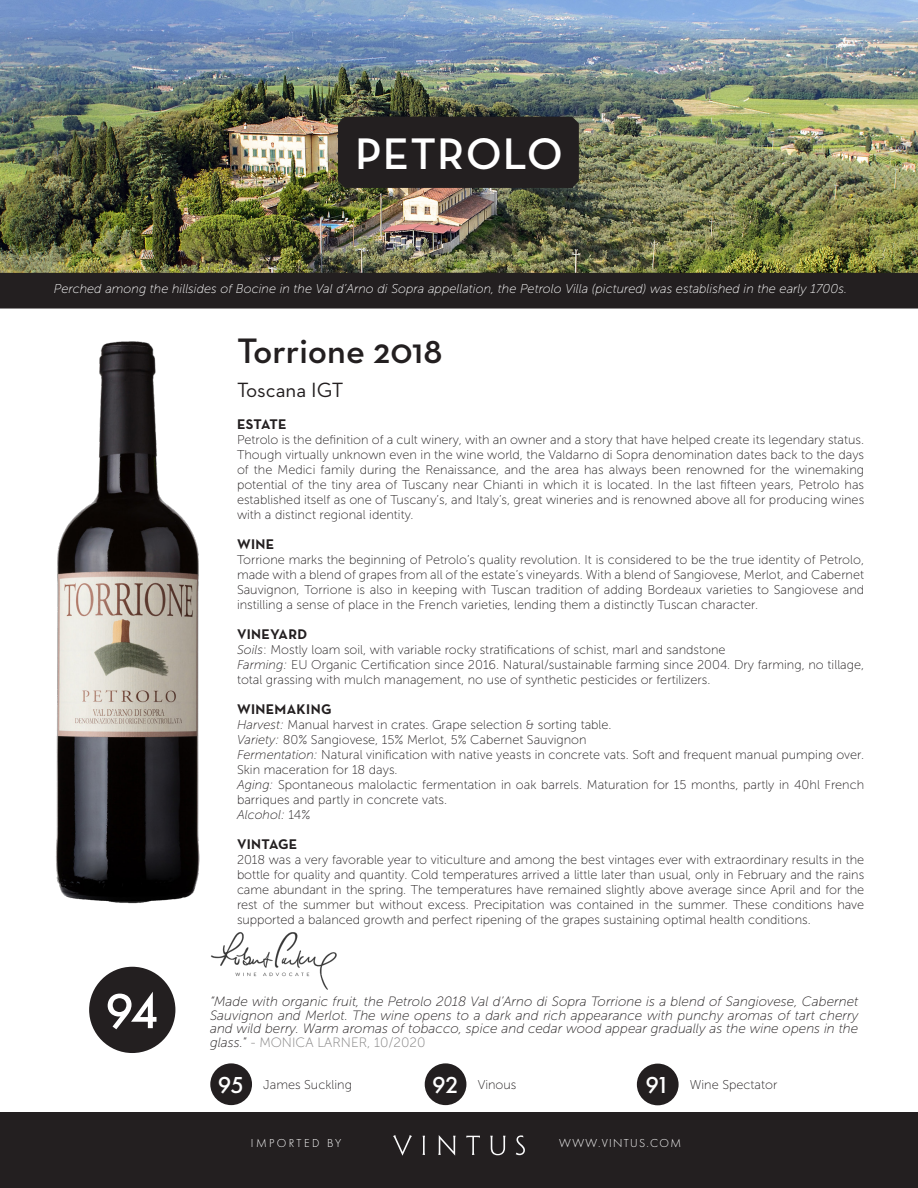
<style>
.page{position:relative;width:918px;height:1188px;background:#fff}
.page>*{position:absolute;margin:0;border:0;box-sizing:border-box;transform-origin:0 0}
.t1{font:500 51px "Futura PT";color:#fff}
.t2{font:600 45px "Neutraface Text";letter-spacing:.025em;color:#fff}
.t3{font:600 36px "Neutraface Text";color:#231f20}
.t4{font:500 24px "Futura PT";color:#fff}
.t5{font:21px "Neutraface Text";color:#231f20}
.t6{font:700 14.25px "Neutraface Text";letter-spacing:.025em;color:#231f20}
.t7{font:italic 13.5px/13.5px "Museo Sans 100";color:#231f20;text-align:justify}
.t8{font:12.75px/15px "Museo Sans 100";color:#231f20;text-align:justify}
.t9{font:italic 12.75px "Museo Sans 100";color:#fff}
.t10{font:italic 12.75px "Museo Sans 100";color:#231f20}
.t11{font:300 12px "Futura PT";letter-spacing:.11em;color:#fff}
.t12{font:300 12px "Futura PT";letter-spacing:.2em;color:#fff}
.s1{font-style:italic}
.s2{font-style:normal}
.s3{font-style:normal;color:#7f7e7e}
</style>
<div class="page">
<div style="left:89px;top:967px;width:86px;height:86px;background:#231f20;border-radius:50%"></div>
<div style="left:210px;top:1063px;width:42px;height:42px;background:#231f20;border-radius:50%"></div>
<img style="left:211px;top:932px;width:126px;height:57px">
<div style="left:425px;top:1063px;width:41px;height:42px;background:#231f20;border-radius:50%"></div>
<div style="left:637px;top:1064px;width:42px;height:41px;background:#231f20;border-radius:50%"></div>
<img style="left:0;top:0;width:918px;height:273px">
<div style="left:1px;top:274px;width:916px;height:34px;background:#231f20"></div>
<div style="left:0;top:273px;width:918px;height:36px;border:2px solid #231f20"></div>
<div style="left:338px;top:117px;width:241px;height:71px;background:#231f20"></div>
<div style="left:0;top:1112px;width:918px;height:76px;background:#231f20"></div>
<svg style="left:516px;top:1135px;width:9px;height:20px"></svg>
<svg style="left:466px;top:1136px;width:14px;height:19px"></svg>
<svg style="left:438px;top:1135px;width:18px;height:21px"></svg>
<svg style="left:423px;top:1136px;width:2px;height:19px"></svg>
<svg style="left:393px;top:1135px;width:19px;height:21px"></svg>
<svg style="left:490px;top:1136px;width:16px;height:19px"></svg>
<img style="left:56px;top:341px;width:144px;height:563px">
<p class="t2" style="left:355px;top:126px;width:209px">PETROLO</p>
<p class="t9" style="left:54px;top:282px;width:795px">Perched among the hillsides of Bocine in the Val d’Arno di Sopra appellation, the Petrolo Villa (pictured) was established in the early 1700s.</p>
<p class="t3" style="left:237px;top:328px;width:207px">Torrione 2018</p>
<p class="t5" style="left:237px;top:376px;width:108px">Toscana IGT</p>
<p class="t6" style="left:237px;top:415px;width:51px">ESTATE</p>
<p class="t8" style="left:237px;top:432px;width:629px">Petrolo is the definition of a cult winery, with an owner and a story that have helped create its legendary status.<br>Though virtually unknown even in the wine world, the Valdarno di Sopra denomination dates back to the days of the Medici family during the Renaissance, and the area has always been renowned for the winemaking potential of the tiny area of Tuscany near Chianti in which it is located. In the last fifteen years, Petrolo has established itself as one of Tuscany’s, and Italy’s, great wineries and is renowned above all for producing wines with a distinct regional identity.</p>
<p class="t6" style="left:237px;top:535px;width:39px">WINE</p>
<p class="t8" style="left:237px;top:552px;width:629px">Torrione marks the beginning of Petrolo’s quality revolution. It is considered to be the true identity of Petrolo, made with a blend of grapes from all of the estate’s vineyards. With a blend of Sangiovese, Merlot, and Cabernet Sauvignon, Torrione is also in keeping with Tuscan tradition of adding Bordeaux varieties to Sangiovese and instilling a sense of place in the French varieties, lending them a distinctly Tuscan character.</p>
<p class="t6" style="left:237px;top:625px;width:72px">VINEYARD</p>
<p class="t8" style="left:237px;top:642px;width:490px"><span class="s1">Soils</span>: Mostly loam soil, with variable rocky stratifications of schist, marl and sandstone</p>
<p class="t8" style="left:237px;top:657px;width:629px"><span class="s1">Farming:</span> EU Organic Certification since 2016. Natural/sustainable farming since 2004. Dry farming, no tillage, total grassing with mulch management, no use of synthetic pesticides or fertilizers.</p>
<p class="t6" style="left:237px;top:700px;width:96px">WINEMAKING</p>
<p class="t8" style="left:237px;top:717px;width:376px"><span class="s1">Harvest:</span> Manual harvest in crates. Grape selection &amp; sorting table.</p>
<p class="t8" style="left:237px;top:732px;width:351px"><span class="s1">Variety:</span> 80% Sangiovese, 15% Merlot, 5% Cabernet Sauvignon</p>
<p class="t8" style="left:237px;top:747px;width:629px"><span class="s1">Fermentation:</span> Natural vinification with native yeasts in concrete vats. Soft and frequent manual pumping over.<br>Skin maceration for 18 days.</p>
<p class="t8" style="left:237px;top:777px;width:629px"><span class="s1">Aging:</span> Spontaneous malolactic fermentation in oak barrels. Maturation for 15 months, partly in 40hl French barriques and partly in concrete vats.</p>
<p class="t10" style="left:237px;top:808px;width:75px">Alcohol: <span class="s2">14%</span></p>
<p class="t6" style="left:237px;top:835px;width:62px">VINTAGE</p>
<p class="t8" style="left:237px;top:852px;width:629px">2018 was a very favorable year to viticulture and among the best vintages ever with extraordinary results in the bottle for quality and quantity. Cold temperatures arrived a little later than usual, only in February and the rains came abundant in the spring. The temperatures have remained slightly above average since April and for the rest of the summer but without excess. Precipitation was contained in the summer. These conditions have supported a balanced growth and perfect ripening of the grapes sustaining optimal health conditions.</p>
<p class="t1" style="left:105px;top:980px;width:55px">94</p>
<p class="t7" style="left:210px;top:995px;width:650px">“Made with organic fruit, the Petrolo 2018 Val d’Arno di Sopra Torrione is a blend of Sangiovese, Cabernet Sauvignon and Merlot. The wine opens to a dark and rich appearance with punchy aromas of tart cherry and wild berry. Warm aromas of tobacco, spice and cedar wood appear gradually as the wine opens in the glass.<span class="s2">”</span> <span class="s3">- MONICA LARNER, 10/2020</span></p>
<p class="t4" style="left:218px;top:1070px;width:28px">95</p>
<p class="t8" style="left:263px;top:1077px;width:90px">James Suckling</p>
<p class="t4" style="left:432px;top:1070px;width:28px">92</p>
<p class="t8" style="left:478px;top:1077px;width:40px">Vinous</p>
<p class="t4" style="left:645px;top:1070px;width:26px">91</p>
<p class="t8" style="left:690px;top:1077px;width:89px">Wine Spectator</p>
<p class="t12" style="left:251px;top:1137px;width:92px">IMPORTED BY</p>
<p class="t11" style="left:559px;top:1137px;width:123px">WWW.VINTUS.COM</p>
</div>
